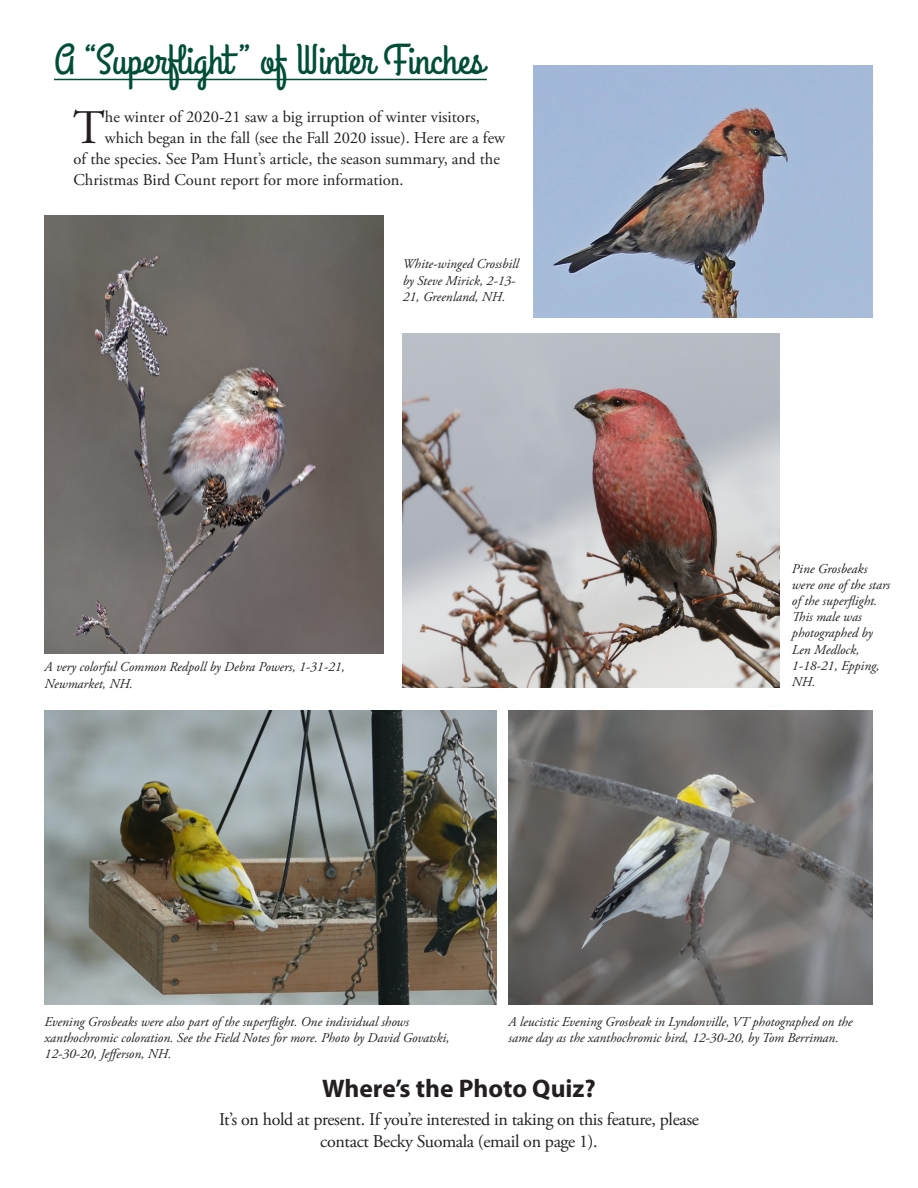
<style>
.page{position:relative;width:918px;height:1188px;background:#fff}
.page>*{position:absolute;margin:0;border:0;box-sizing:border-box;transform-origin:0 0}
._4__Paragraph_Text{font:48.15px "Adobe Garamond Pro";color:#231f20}
.Highlights_underline{font:42px "Grand Hotel";color:#004e38}
.Subhead{font:700 25.5px "Myriad Pro";color:#231f20}
._4__Paragraph_Text-2{font:18px/21.6px "Adobe Garamond Pro";letter-spacing:-.02em;color:#231f20;text-align:center}
._4__Paragraph_Text-3{font:16.5px "Adobe Garamond Pro";color:#231f20}
._1_Photo_Captions{font:italic 13.5px/16.2px "Adobe Garamond Pro";color:#231f20}
</style>
<div class="page">
<hr style="left:54px;top:79px;width:433px;height:1px;background:#004e38">
<img style="left:403px;top:333px;width:377px;height:354px">
<img style="left:534px;top:65px;width:339px;height:253px">
<img style="left:45px;top:215px;width:339px;height:438px">
<img style="left:45px;top:711px;width:451px;height:294px">
<img style="left:508px;top:711px;width:365px;height:294px">
<p class="Highlights_underline" style="left:54px;top:33px;width:432px">A “Superflight ” of Winter Finches</p>
<p class="_4__Paragraph_Text" style="left:73px;top:99px;width:33px">T</p>
<p class="_4__Paragraph_Text-3" style="left:105px;top:107px;width:376px">he winter of 2020-21 saw a big irruption of winter visitors,</p>
<p class="_4__Paragraph_Text-3" style="left:105px;top:128px;width:402px">which began in the fall (see the Fall 2020 issue). Here are a few</p>
<p class="_4__Paragraph_Text-3" style="left:73px;top:149px;width:428px">of the species. See Pam Hunt’s article, the season summary, and the</p>
<p class="_4__Paragraph_Text-3" style="left:73px;top:170px;width:332px">Christmas Bird Count report for more information.</p>
<p class="_1_Photo_Captions" style="left:403px;top:256px;width:118px">White-winged Crossbill by Steve Mirick, 2-13-<br>21, Greenland, NH.</p>
<p class="_1_Photo_Captions" style="left:45px;top:659px;width:302px">A very colorful Common Redpoll by Debra Powers, 1-31-21,<br>Newmarket, NH.</p>
<p class="_1_Photo_Captions" style="left:792px;top:561px;width:100px">Pine Grosbeaks were one of the stars of the superflight.<br>This male was photographed by<br>Len Medlock,<br>1-18-21, Epping,<br>NH.</p>
<p class="_1_Photo_Captions" style="left:45px;top:1014px;width:406px">Evening Grosbeaks were also part of the superflight. One individual shows xanthochromic coloration. See the Field Notes for more. Photo by David Govatski,<br>12-30-20, Jefferson, NH.</p>
<p class="_1_Photo_Captions" style="left:508px;top:1014px;width:346px">A leucistic Evening Grosbeak in Lyndonville, VT photographed on the same day as the xanthochromic bird, 12-30-20, by Tom Berriman.</p>
<p class="Subhead" style="left:322px;top:1072px;width:275px">Where’s the Photo Quiz?</p>
<p class="_4__Paragraph_Text-2" style="left:219px;top:1109px;width:481px">It’s on hold at present. If you’re interested in taking on this feature, please contact Becky Suomala (email on page 1).</p>
</div>
